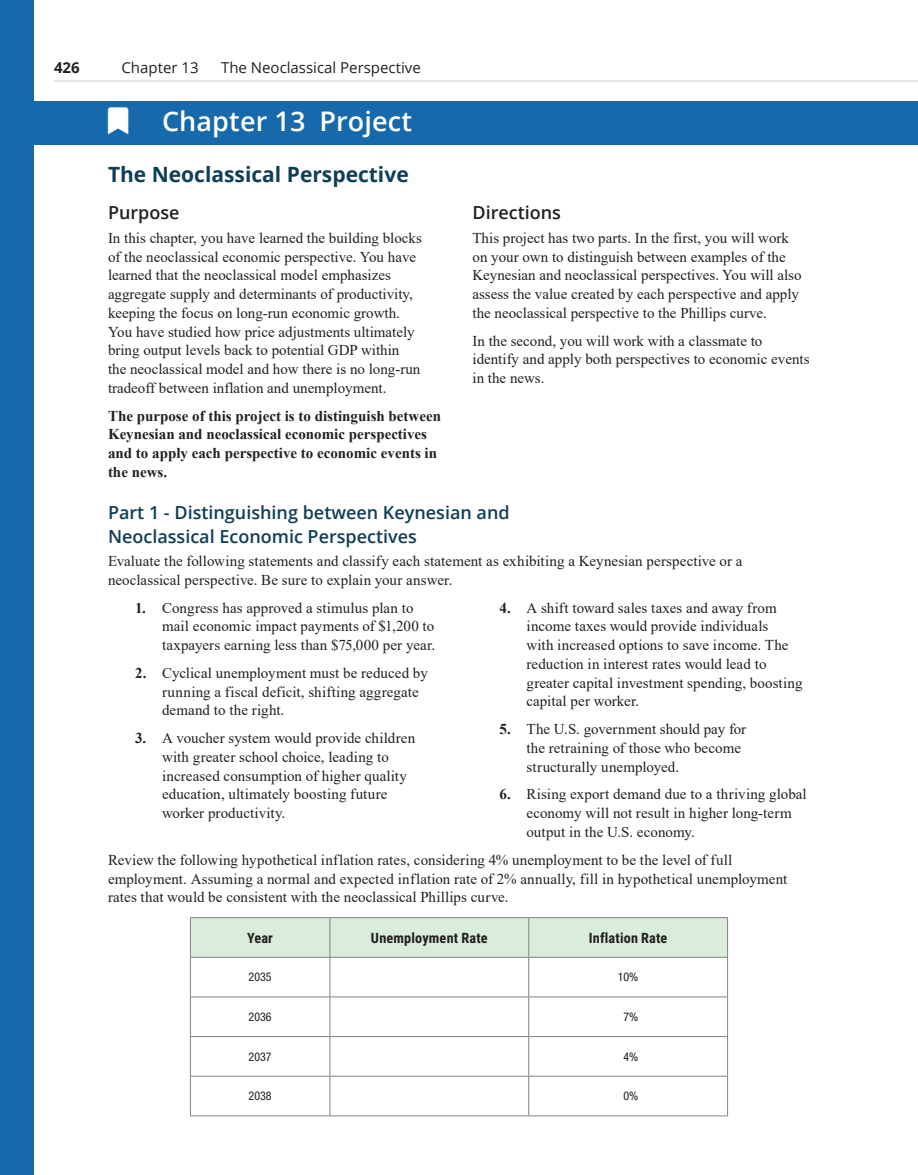
<style>
.page{position:relative;width:918px;height:1175px;background:#fff}
.page>*{position:absolute;margin:0;border:0;box-sizing:border-box;transform-origin:0 0}
.t1{font:600 27px "Open Sans";letter-spacing:.005em;color:#fff}
.h2_-_Subhead{font:700 21px "Open Sans";color:#0f3e55}
.h3_-_Heading_Level_3{font:600 18px/24px "Open Sans";color:#0f3e55}
.h3_-_Heading_Level_3-2{font:600 18px "Open Sans";color:#231f20}
.p_-_Body_Text__Multi{font:15px/18.8px "Times New Roman";color:#231f20}
.p_-_Body_Text{font:15px/18.8px "Times New Roman";letter-spacing:.005em;color:#231f20}
.p_-_Body_Text__Multi-2{font:700 15px/18.8px "Times New Roman";color:#231f20}
.t2{font:15px "Open Sans";color:#231f20}
.t3{font:700 15px "Open Sans";color:#231f20}
.th_-_Table_Header{font:700 14.25px "Roboto Condensed";letter-spacing:.01em;color:#231f20}
.Table_Body{font:condensed 12px "Helvetica Neue LT Std";color:#231f20}
.s1{font-weight:700}
</style>
<div class="page">
<div style="left:0;top:0;width:34px;height:1174px;background:#1669ab"></div>
<div style="left:0;top:101px;width:918px;height:44px;background:#1669ab"></div>
<div style="left:191px;top:918px;width:536px;height:39px;background:#daecda"></div>
<hr style="left:727px;top:957px;width:1px;height:39px;background:#808285">
<hr style="left:727px;top:997px;width:1px;height:39px;background:#808285">
<hr style="left:727px;top:1037px;width:1px;height:38px;background:#808285">
<hr style="left:330px;top:1075px;width:199px;height:1px;background:#808285">
<hr style="left:529px;top:1075px;width:199px;height:1px;background:#808285">
<hr style="left:727px;top:1076px;width:1px;height:39px;background:#808285">
<hr style="left:330px;top:1115px;width:199px;height:1px;background:#808285">
<hr style="left:529px;top:1115px;width:199px;height:1px;background:#808285">
<hr style="left:190px;top:1075px;width:140px;height:1px;background:#808285">
<hr style="left:190px;top:1115px;width:140px;height:1px;background:#808285">
<hr style="left:330px;top:918px;width:1px;height:39px;background:#808285">
<hr style="left:528px;top:918px;width:1px;height:39px;background:#808285">
<hr style="left:190px;top:957px;width:1px;height:39px;background:#808285">
<hr style="left:330px;top:957px;width:1px;height:39px;background:#808285">
<hr style="left:528px;top:957px;width:1px;height:39px;background:#808285">
<hr style="left:190px;top:997px;width:1px;height:39px;background:#808285">
<hr style="left:330px;top:997px;width:1px;height:39px;background:#808285">
<hr style="left:528px;top:997px;width:1px;height:39px;background:#808285">
<hr style="left:190px;top:1037px;width:1px;height:38px;background:#808285">
<hr style="left:330px;top:1037px;width:1px;height:38px;background:#808285">
<hr style="left:528px;top:1037px;width:1px;height:38px;background:#808285">
<hr style="left:190px;top:1076px;width:1px;height:39px;background:#808285">
<hr style="left:330px;top:1076px;width:1px;height:39px;background:#808285">
<hr style="left:528px;top:1076px;width:1px;height:39px;background:#808285">
<hr style="left:190px;top:917px;width:140px;height:1px;background:#808285">
<hr style="left:190px;top:918px;width:1px;height:39px;background:#808285">
<hr style="left:330px;top:917px;width:199px;height:1px;background:#808285">
<hr style="left:529px;top:917px;width:199px;height:1px;background:#808285">
<hr style="left:727px;top:918px;width:1px;height:39px;background:#808285">
<hr style="left:190px;top:957px;width:140px;height:1px;background:#808285">
<hr style="left:330px;top:957px;width:199px;height:1px;background:#808285">
<hr style="left:529px;top:957px;width:199px;height:1px;background:#808285">
<hr style="left:190px;top:996px;width:140px;height:1px;background:#808285">
<hr style="left:330px;top:996px;width:199px;height:1px;background:#808285">
<hr style="left:529px;top:996px;width:199px;height:1px;background:#808285">
<hr style="left:190px;top:1036px;width:140px;height:1px;background:#808285">
<hr style="left:330px;top:1036px;width:199px;height:1px;background:#808285">
<hr style="left:529px;top:1036px;width:199px;height:1px;background:#808285">
<hr style="left:54px;top:81px;width:864px;height:1px;background:#c7c8ca">
<p class="t3" style="left:54px;top:57px;width:27px">426</p>
<p class="t2" style="left:122px;top:58px;width:79px">Chapter 13</p>
<p class="t2" style="left:221px;top:58px;width:201px">The Neoclassical Perspective</p>
<p class="t1" style="left:162px;top:103px;width:251px">Chapter 13 Project</p>
<h2 class="h2_-_Subhead" style="left:108px;top:159px;width:302px">The Neoclassical Perspective</h2>
<h3 class="h3_-_Heading_Level_3-2" style="left:108px;top:201px;width:73px">Purpose</h3>
<p class="p_-_Body_Text__Multi" style="left:108px;top:228px;width:315px">In this chapter, you have learned the building blocks of the neoclassical economic perspective. You have learned that the neoclassical model emphasizes aggregate supply and determinants of productivity, keeping the focus on long-run economic growth.<br>You have studied how price adjustments ultimately bring output levels back to potential GDP within<br>the neoclassical model and how there is no long-run tradeoff between inflation and unemployment.</p>
<p class="p_-_Body_Text__Multi-2" style="left:108px;top:406px;width:335px">The purpose of this project is to distinguish between Keynesian and neoclassical economic perspectives and to apply each perspective to economic events in the news.</p>
<h3 class="h3_-_Heading_Level_3-2" style="left:472px;top:201px;width:90px">Directions</h3>
<p class="p_-_Body_Text__Multi" style="left:472px;top:228px;width:331px">This project has two parts. In the first, you will work on your own to distinguish between examples of the Keynesian and neoclassical perspectives. You will also assess the value created by each perspective and apply the neoclassical perspective to the Phillips curve.</p>
<p class="p_-_Body_Text__Multi" style="left:472px;top:331px;width:339px">In the second, you will work with a classmate to identify and apply both perspectives to economic events in the news.</p>
<h3 class="h3_-_Heading_Level_3" style="left:108px;top:500px;width:403px">Part 1 - Distinguishing between Keynesian and<br>Neoclassical Economic Perspectives</h3>
<p class="p_-_Body_Text" style="left:108px;top:551px;width:636px">Evaluate the following statements and classify each statement as exhibiting a Keynesian perspective or a neoclassical perspective. Be sure to explain your answer.</p>
<p class="p_-_Body_Text__Multi" style="left:162px;top:598px;width:275px;text-indent:-27px"><span class="s1">1.</span> Congress has approved a stimulus plan to mail economic impact payments of $1,200 to taxpayers earning less than $75,000 per year.</p>
<p class="p_-_Body_Text__Multi" style="left:162px;top:663px;width:267px;text-indent:-27px"><span class="s1">2.</span> Cyclical unemployment must be reduced by running a fiscal deficit, shifting aggregate demand to the right.</p>
<p class="p_-_Body_Text__Multi" style="left:162px;top:728px;width:255px;text-indent:-27px"><span class="s1">3.</span> A voucher system would provide children with greater school choice, leading to increased consumption of higher quality education, ultimately boosting future worker productivity.</p>
<p class="p_-_Body_Text__Multi" style="left:526px;top:598px;width:278px;text-indent:-27px"><span class="s1">4.</span> A shift toward sales taxes and away from income taxes would provide individuals<br>with increased options to save income. The reduction in interest rates would lead to greater capital investment spending, boosting capital per worker.</p>
<p class="p_-_Body_Text__Multi" style="left:526px;top:719px;width:221px;text-indent:-27px"><span class="s1">5.</span> The U.S. government should pay for the retraining of those who become structurally unemployed.</p>
<p class="p_-_Body_Text__Multi" style="left:526px;top:784px;width:282px;text-indent:-27px"><span class="s1">6.</span> Rising export demand due to a thriving global economy will not result in higher long-term output in the U.S. economy.</p>
<p class="p_-_Body_Text" style="left:108px;top:850px;width:681px">Review the following hypothetical inflation rates, considering 4% unemployment to be the level of full employment. Assuming a normal and expected inflation rate of 2% annually, fill in hypothetical unemployment rates that would be consistent with the neoclassical Phillips curve.</p>
<p class="th_-_Table_Header" style="left:247px;top:927px;width:27px">Year</p>
<p class="th_-_Table_Header" style="left:371px;top:927px;width:118px">Unemployment Rate</p>
<p class="th_-_Table_Header" style="left:589px;top:927px;width:80px">Inflation Rate</p>
<p class="Table_Body" style="left:249px;top:970px;width:25px">2035</p>
<p class="Table_Body" style="left:618px;top:970px;width:22px">10%</p>
<p class="Table_Body" style="left:249px;top:1009px;width:25px">2036</p>
<p class="Table_Body" style="left:623px;top:1009px;width:16px">7%</p>
<p class="Table_Body" style="left:249px;top:1049px;width:25px">2037</p>
<p class="Table_Body" style="left:623px;top:1049px;width:16px">4%</p>
<p class="Table_Body" style="left:249px;top:1089px;width:25px">2038</p>
<p class="Table_Body" style="left:623px;top:1089px;width:16px">0%</p>
</div>
